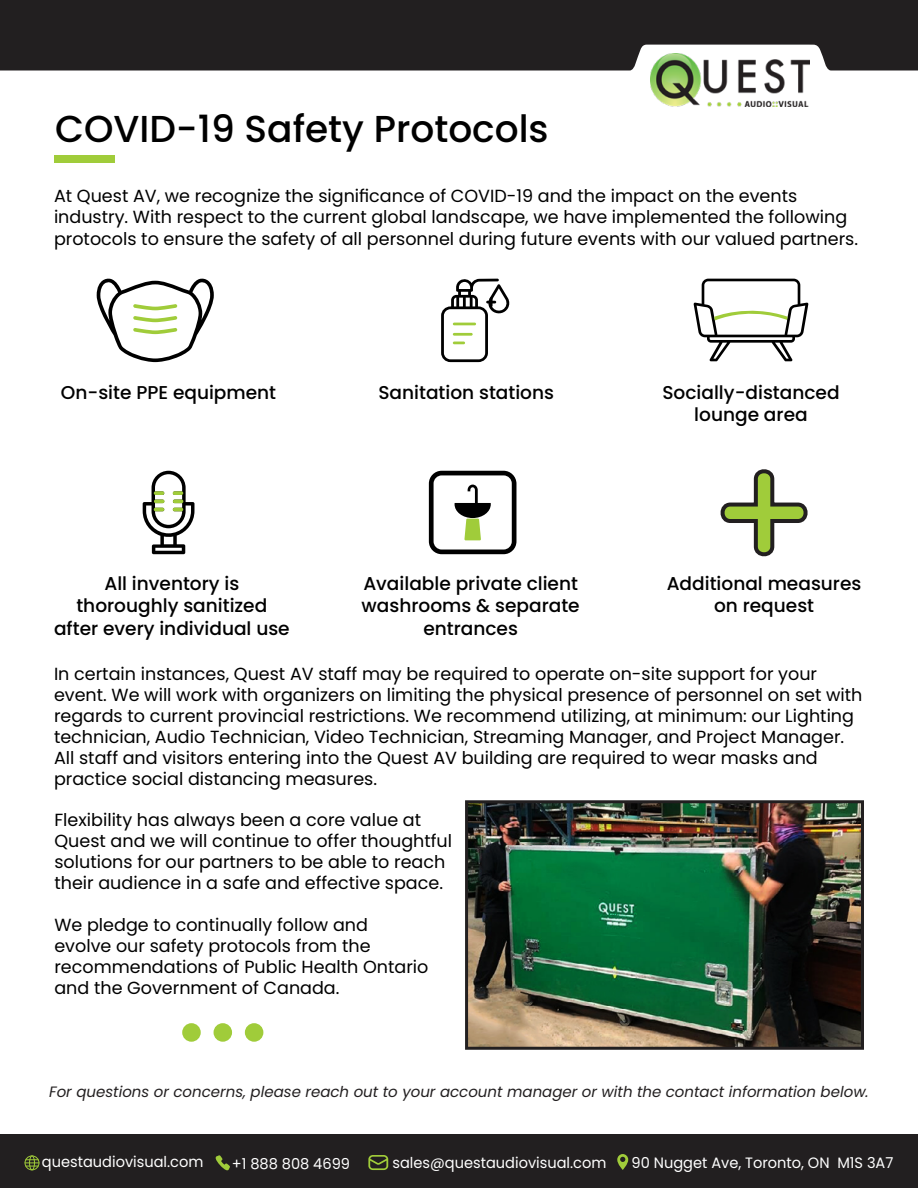
<style>
.page{position:relative;width:918px;height:1188px;background:#fff}
.page>*{position:absolute;margin:0;border:0;box-sizing:border-box;transform-origin:0 0}
.t1{font:500 37.5px "Poppins";color:#000}
.t2{font:500 18.6px/22.2px "Poppins";color:#000;text-align:center}
.t3{font:17.55px/21px "Poppins";color:#000}
.t4{font:italic 15px "Poppins";color:#221f20}
.t5{font:15px "Poppins";color:#fff}
</style>
<div class="page">
<div style="left:0;top:1134px;width:918px;height:54px;background:#221f20"></div>
<svg style="left:25px;top:1155px;width:14px;height:15px"></svg>
<svg style="left:617px;top:1154px;width:11px;height:16px"></svg>
<svg style="left:368px;top:1155px;width:20px;height:15px"></svg>
<svg style="left:215px;top:1155px;width:15px;height:16px"></svg>
<div style="left:0;top:0;width:918px;height:72px;background:#221f20"></div>
<img style="left:651px;top:54px;width:159px;height:53px">
<div style="left:54px;top:155px;width:60px;height:8px;background:#a0cc3a"></div>
<svg style="left:441px;top:278px;width:69px;height:84px"></svg>
<svg style="left:97px;top:278px;width:117px;height:84px"></svg>
<svg style="left:143px;top:471px;width:51px;height:83px"></svg>
<svg style="left:694px;top:279px;width:114px;height:82px"></svg>
<svg style="left:720px;top:469px;width:88px;height:88px"></svg>
<svg style="left:429px;top:471px;width:87px;height:83px"></svg>
<img style="left:469px;top:804px;width:391px;height:242px">
<div style="left:465px;top:800px;width:399px;height:250px;border:3px solid #221f20"></div>
<div style="left:182px;top:1023px;width:19px;height:19px;background:#a0cc3a;border-radius:50%"></div>
<div style="left:214px;top:1023px;width:18px;height:19px;background:#a0cc3a;border-radius:50%"></div>
<div style="left:245px;top:1023px;width:18px;height:19px;background:#a0cc3a;border-radius:50%"></div>
<h1 class="t1" style="left:55px;top:107px;width:495px">COVID-19 Safety Protocols</h1>
<p class="t3" style="left:54px;top:185px;width:806px">At Quest AV, we recognize the significance of COVID-19 and the impact on the events industry. With respect to the current global landscape, we have implemented the following protocols to ensure the safety of all personnel during future events with our valued partners.</p>
<p class="t2" style="left:61px;top:381px;width:217px">On-site PPE equipment</p>
<p class="t2" style="left:378px;top:381px;width:177px">Sanitation stations</p>
<p class="t2" style="left:662px;top:381px;width:179px">Socially-distanced lounge area</p>
<p class="t2" style="left:54px;top:572px;width:237px">All inventory is thoroughly sanitized after every individual use</p>
<p class="t2" style="left:362px;top:572px;width:220px">Available private client washrooms &amp; separate entrances</p>
<p class="t2" style="left:667px;top:572px;width:196px">Additional measures on request</p>
<p class="t3" style="left:54px;top:663px;width:810px">In certain instances, Quest AV staff may be required to operate on-site support for your event. We will work with organizers on limiting the physical presence of personnel on set with regards to current provincial restrictions. We recommend utilizing, at minimum: our Lighting technician, Audio Technician, Video Technician, Streaming Manager, and Project Manager.<br>All staff and visitors entering into the Quest AV building are required to wear masks and practice social distancing measures.</p>
<p class="t3" style="left:54px;top:809px;width:399px">Flexibility has always been a core value at Quest and we will continue to offer thoughtful solutions for our partners to be able to reach their audience in a safe and effective space.</p>
<p class="t3" style="left:54px;top:915px;width:376px">We pledge to continually follow and evolve our safety protocols from the recommendations of Public Health Ontario and the Government of Canada.</p>
<p class="t4" style="left:49px;top:1083px;width:821px">For questions or concerns, please reach out to your account manager or with the contact information below.</p>
<p class="t5" style="left:42px;top:1153px;width:163px">questaudiovisual.com</p>
<p class="t5" style="left:232px;top:1155px;width:120px">+1 888 808 4699</p>
<p class="t5" style="left:392px;top:1154px;width:215px">sales@questaudiovisual.com</p>
<p class="t5" style="left:632px;top:1154px;width:263px">90 Nugget Ave, Toronto, ON M1S 3A7</p>
</div>
